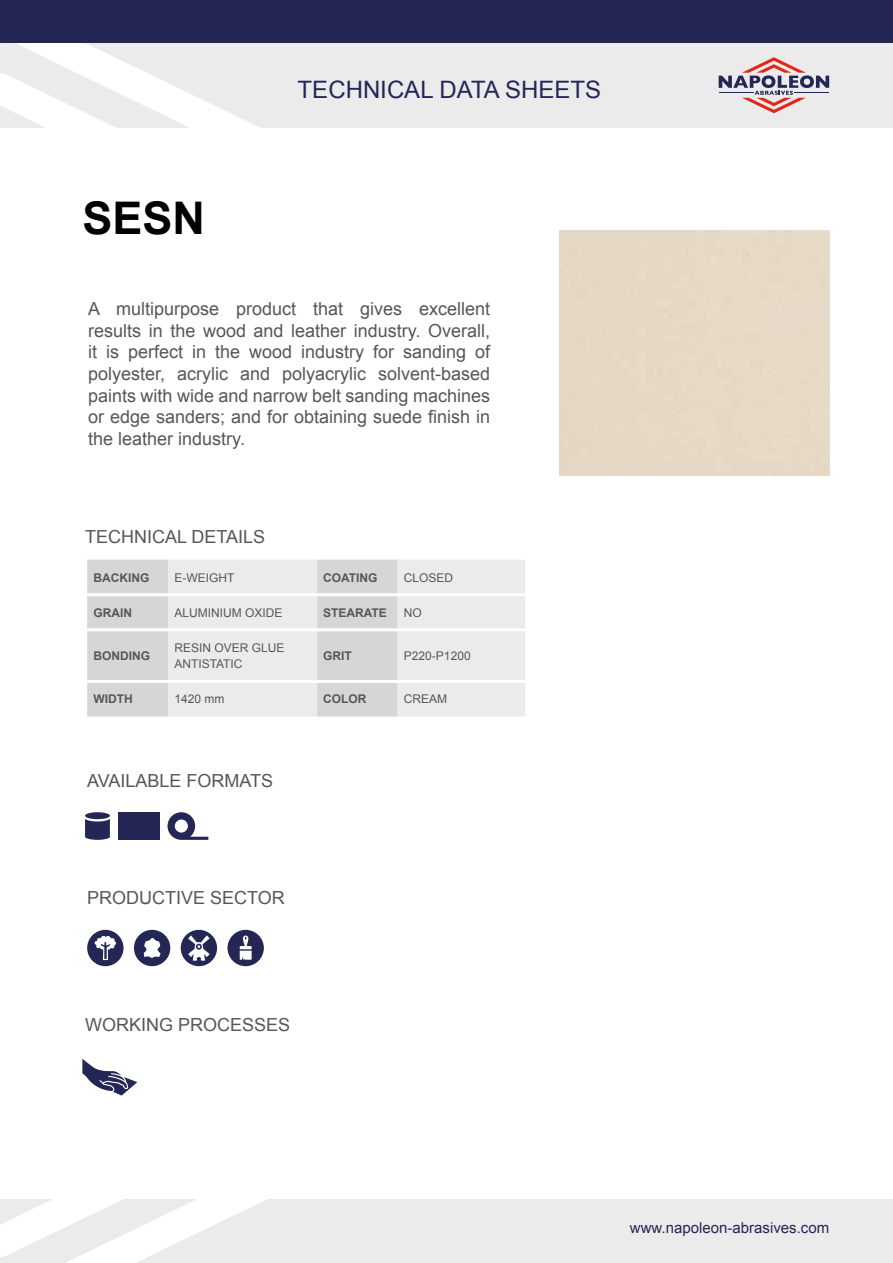
<style>
.page{position:relative;width:893px;height:1263px;background:#fff}
.page>*{position:absolute;margin:0;border:0;box-sizing:border-box;transform-origin:0 0}
.t1{font:700 45px "Arial";color:#000}
.t2{font:24px "Arial";color:#242756}
.t3{font:18px/21.6px "Arial";color:#575756;text-align:justify}
.t4{font:15px "Arial";color:#242756}
.t5{font:12px/16.5px "Arial";color:#575756}
.t6{font:700 12px "Arial";color:#575756}
</style>
<div class="page">
<div style="left:0;top:43px;width:893px;height:85px;background:#ebebeb"></div>
<svg style="left:0;top:43px;width:260px;height:85px"></svg>
<div style="left:0;top:1199px;width:893px;height:64px;background:#ebebeb"></div>
<svg style="left:0;top:1199px;width:267px;height:64px"></svg>
<svg style="left:719px;top:57px;width:110px;height:56px"></svg>
<div style="left:0;top:0;width:893px;height:43px;background:#242756"></div>
<div style="left:87px;top:560px;width:81px;height:156px;background:#d6d6d6"></div>
<svg style="left:168px;top:560px;width:357px;height:156px;background:#e6e6e6"></svg>
<hr style="left:87px;top:593px;width:81px;height:3px;background:#fff">
<hr style="left:168px;top:593px;width:149px;height:3px;background:#fff">
<hr style="left:317px;top:593px;width:81px;height:3px;background:#fff">
<hr style="left:398px;top:593px;width:127px;height:3px;background:#fff">
<hr style="left:87px;top:628px;width:81px;height:3px;background:#fff">
<hr style="left:168px;top:628px;width:149px;height:3px;background:#fff">
<hr style="left:317px;top:628px;width:81px;height:3px;background:#fff">
<hr style="left:398px;top:628px;width:127px;height:3px;background:#fff">
<hr style="left:87px;top:680px;width:81px;height:3px;background:#fff">
<hr style="left:168px;top:680px;width:149px;height:3px;background:#fff">
<hr style="left:317px;top:680px;width:81px;height:3px;background:#fff">
<hr style="left:398px;top:680px;width:127px;height:3px;background:#fff">
<div style="left:85px;top:812px;width:25px;height:7px;background:#242756;border-radius:50%"></div>
<svg style="left:85px;top:819px;width:25px;height:21px"></svg>
<div style="left:118px;top:812px;width:41px;height:28px;background:#242756"></div>
<svg style="left:168px;top:812px;width:40px;height:28px"></svg>
<svg style="left:87px;top:930px;width:37px;height:36px"></svg>
<svg style="left:134px;top:930px;width:36px;height:36px"></svg>
<svg style="left:181px;top:930px;width:36px;height:36px"></svg>
<svg style="left:227px;top:930px;width:37px;height:36px"></svg>
<svg style="left:82px;top:1059px;width:55px;height:36px"></svg>
<h1 class="t1" style="left:82px;top:188px;width:124px">SESN</h1>
<h2 class="t2" style="left:298px;top:74px;width:305px">TECHNICAL DATA SHEETS</h2>
<p class="t3" style="left:88px;top:298px;width:403px">A multipurpose product that gives excellent results in the wood and leather industry. Overall, it is perfect in the wood industry for sanding of polyester, acrylic and polyacrylic solvent-based paints with wide and narrow belt sanding machines or edge sanders; and for obtaining suede finish in the leather industry.</p>
<p class="t3" style="left:85px;top:526px;width:182px">TECHNICAL DETAILS</p>
<p class="t6" style="left:94px;top:569px;width:57px">BACKING</p>
<p class="t5" style="left:174px;top:569px;width:61px">E-WEIGHT</p>
<p class="t6" style="left:323px;top:569px;width:56px">COATING</p>
<p class="t5" style="left:404px;top:569px;width:51px">CLOSED</p>
<p class="t6" style="left:94px;top:604px;width:40px">GRAIN</p>
<p class="t5" style="left:174px;top:604px;width:110px">ALUMINIUM OXIDE</p>
<p class="t6" style="left:323px;top:604px;width:65px">STEARATE</p>
<p class="t5" style="left:404px;top:604px;width:19px">NO</p>
<p class="t6" style="left:94px;top:648px;width:58px">BONDING</p>
<p class="t5" style="left:174px;top:639px;width:112px">RESIN OVER GLUE<br>ANTISTATIC</p>
<p class="t6" style="left:323px;top:648px;width:30px">GRIT</p>
<p class="t5" style="left:404px;top:648px;width:68px">P220-P1200</p>
<p class="t6" style="left:94px;top:691px;width:41px">WIDTH</p>
<p class="t5" style="left:174px;top:691px;width:52px">1420 mm</p>
<p class="t6" style="left:323px;top:691px;width:45px">COLOR</p>
<p class="t5" style="left:404px;top:691px;width:45px">CREAM</p>
<p class="t3" style="left:87px;top:770px;width:188px">AVAILABLE FORMATS</p>
<p class="t3" style="left:87px;top:887px;width:199px">PRODUCTIVE SECTOR</p>
<p class="t3" style="left:85px;top:1014px;width:207px">WORKING PROCESSES</p>
<p class="t4" style="left:630px;top:1218px;width:201px">www.napoleon-abrasives.com</p>
</div>
